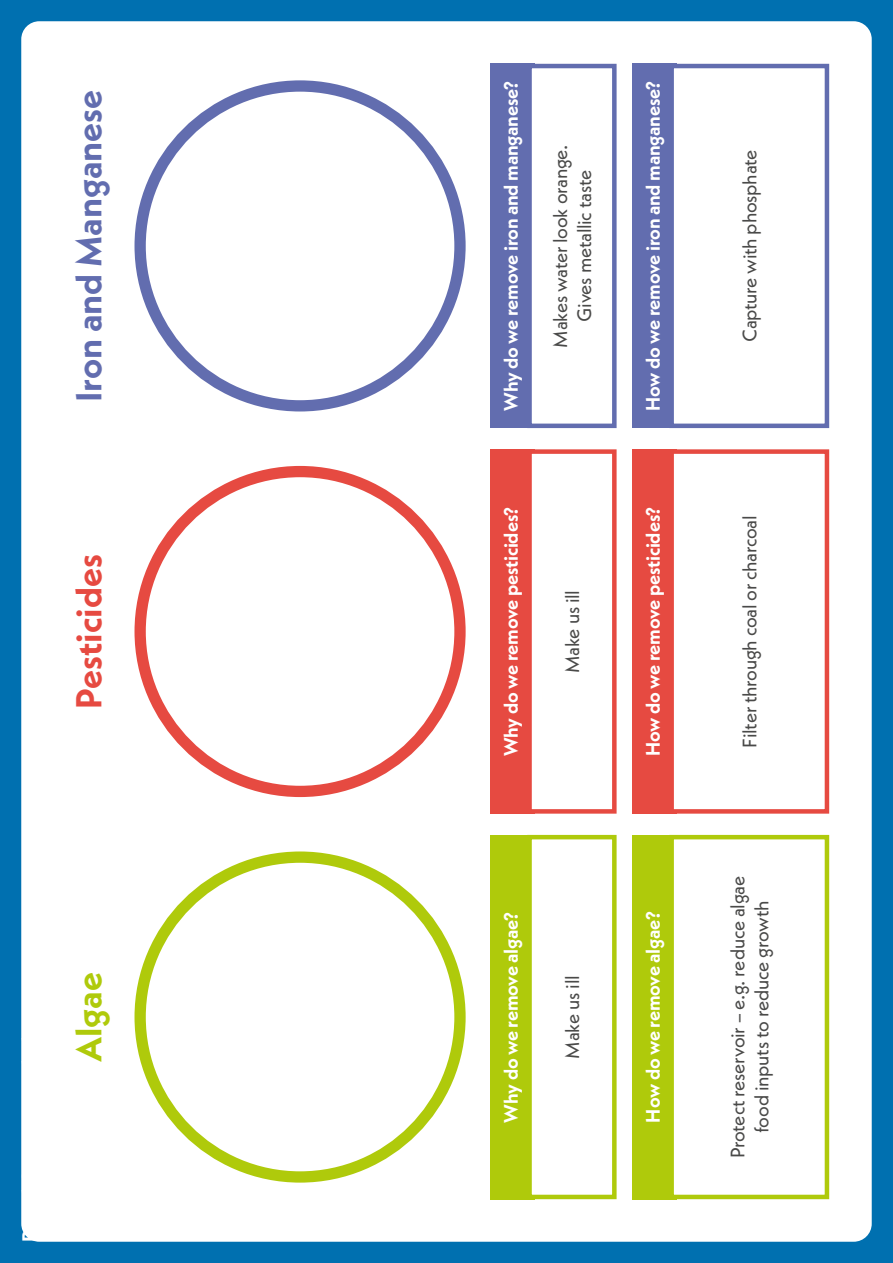
<style>
.page{position:relative;width:893px;height:1263px;background:#0070b0}
.page>*{position:absolute;margin:0;border:0;box-sizing:border-box;transform-origin:0 0}
.t1{font:700 36px "Neue Kabel";color:#626daf}
.t2{font:700 36px "Neue Kabel";color:#e64a41}
.t3{font:700 36px "Neue Kabel";color:#afca0b}
.t4{font:19.5px/24px "Neue Kabel";letter-spacing:-.015em;color:#4a4a49;text-align:center}
.t5{font:700 19.5px "Neue Kabel";letter-spacing:-.01em;color:#fff}
</style>
<div class="page">
<div style="left:21px;top:21px;width:851px;height:1221px;background:#fff;border-radius:18px"></div>
<div style="left:135px;top:851px;width:331px;height:331px;border:11px solid #afca0b;border-radius:50%"></div>
<div style="left:135px;top:466px;width:331px;height:331px;border:11px solid #e64a41;border-radius:50%"></div>
<div style="left:135px;top:80px;width:331px;height:331px;border:11px solid #626daf;border-radius:50%"></div>
<div style="left:490px;top:835px;width:45px;height:364px;background:#afca0b"></div>
<div style="left:527px;top:835px;width:90px;height:364px;background:#fff;border:4px solid #afca0b"></div>
<div style="left:490px;top:449px;width:45px;height:365px;background:#e64a41"></div>
<div style="left:527px;top:449px;width:90px;height:365px;background:#fff;border:4px solid #e64a41"></div>
<div style="left:490px;top:64px;width:45px;height:364px;background:#626daf"></div>
<div style="left:527px;top:64px;width:90px;height:364px;background:#fff;border:4px solid #626daf"></div>
<div style="left:632px;top:835px;width:45px;height:364px;background:#afca0b"></div>
<div style="left:669px;top:835px;width:160px;height:364px;background:#fff;border:4px solid #afca0b"></div>
<div style="left:632px;top:449px;width:45px;height:365px;background:#e64a41"></div>
<div style="left:669px;top:449px;width:160px;height:365px;background:#fff;border:4px solid #e64a41"></div>
<div style="left:633px;top:64px;width:44px;height:364px;background:#626daf"></div>
<div style="left:669px;top:64px;width:160px;height:364px;background:#fff;border:4px solid #626daf"></div>
<h1 class="t1" style="left:66px;top:402px;width:314px;rotate:-90deg">Iron and Manganese</h1>
<h1 class="t2" style="left:66px;top:709px;width:156px;rotate:-90deg">Pesticides</h1>
<h1 class="t3" style="left:66px;top:1062px;width:92px;rotate:-90deg">Algae</h1>
<p class="t5" style="left:499px;top:411px;width:332px;rotate:-90deg">Why do we remove iron and manganese?</p>
<p class="t5" style="left:641px;top:411px;width:332px;rotate:-90deg">How do we remove iron and manganese?</p>
<p class="t4" style="left:548px;top:347px;width:205px;rotate:-90deg">Makes water look orange.<br>Gives metallic taste</p>
<p class="t4" style="left:737px;top:342px;width:194px;rotate:-90deg">Capture with phosphate</p>
<p class="t5" style="left:499px;top:756px;width:251px;rotate:-90deg">Why do we remove pesticides?</p>
<p class="t4" style="left:560px;top:673px;width:84px;rotate:-90deg">Make us ill</p>
<p class="t5" style="left:641px;top:756px;width:251px;rotate:-90deg">How do we remove pesticides?</p>
<p class="t4" style="left:737px;top:747px;width:234px;rotate:-90deg">Filter through coal or charcoal</p>
<p class="t5" style="left:499px;top:1122px;width:212px;rotate:-90deg">Why do we remove algae?</p>
<p class="t4" style="left:560px;top:1058px;width:84px;rotate:-90deg">Make us ill</p>
<p class="t5" style="left:641px;top:1122px;width:212px;rotate:-90deg">How do we remove algae?</p>
<p class="t4" style="left:725px;top:1158px;width:284px;rotate:-90deg">Protect reservoir – e.g. reduce algae food inputs to reduce growth</p>
</div>
